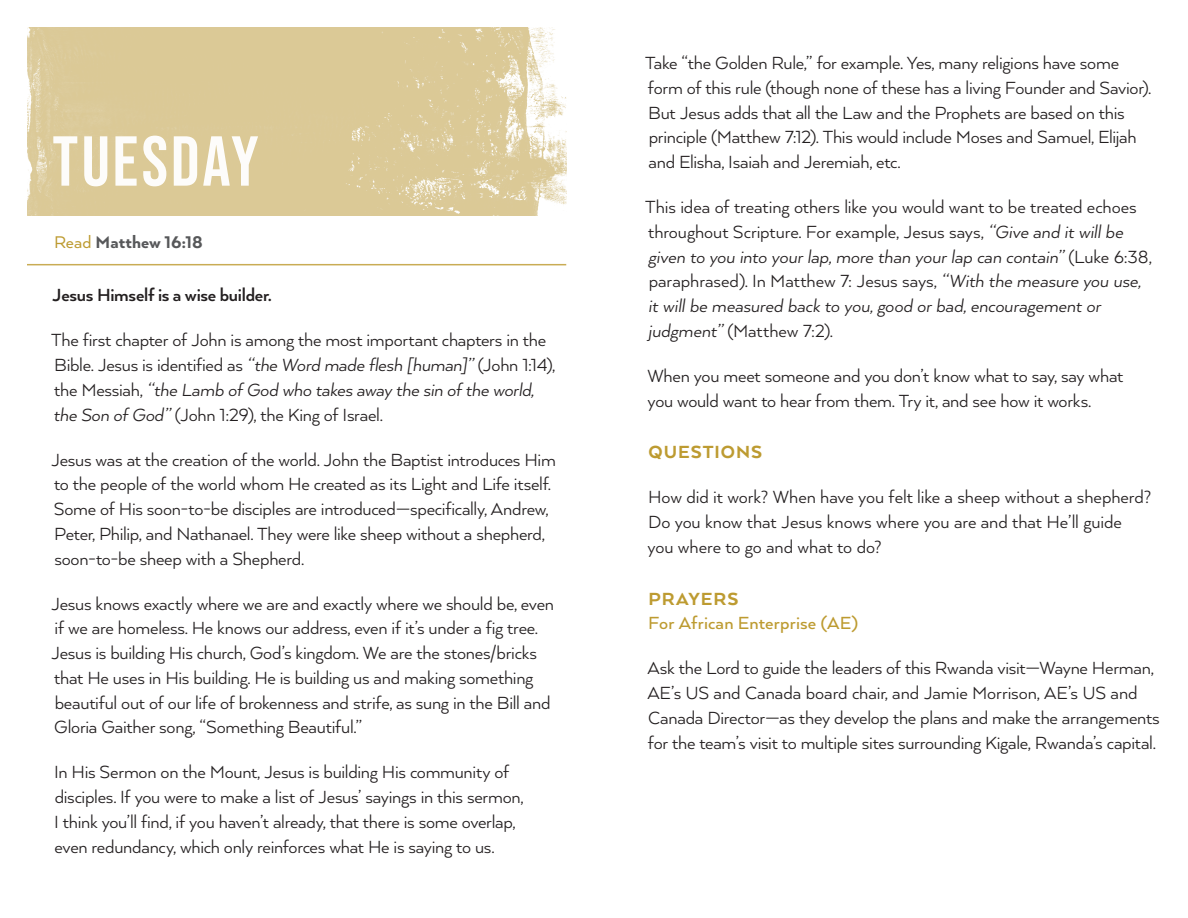
<style>
.page{position:relative;width:1188px;height:918px;background:#fff}
.page>*{position:absolute;margin:0;border:0;box-sizing:border-box;transform-origin:0 0}
.t1{font:70.5px "Bebas Neue";letter-spacing:.04em;color:#fff}
.Body{font:20.25px/24.8px "Arquitecta";letter-spacing:-.015em;color:#231f20}
.Body-2{font:500 20.25px/24.8px "Arquitecta";letter-spacing:.005em;color:#bd9b31}
.Body-3{font:700 20.25px "Arquitecta";letter-spacing:-.015em;color:#231f20}
.Body-4{font:800 20.25px "Arquitecta";letter-spacing:.05em;color:#bd9b31}
.Weekly_verses{font:800 19.5px "Arquitecta";color:#57585a}
.s1{font-weight:400;color:#bd9b31}
.s2{font-style:italic}
.s3{font-weight:800}
</style>
<div class="page">
<hr style="left:27px;top:264px;width:539px;height:1px;background:#c9ac54">
<img style="left:27px;top:27px;width:540px;height:189px">
<h1 class="t1" style="left:52px;top:121px;width:208px">TUESDAY</h1>
<p class="Weekly_verses" style="left:54px;top:230px;width:150px"><span class="s1">Read</span> Matthew 16:18</p>
<p class="Body-3" style="left:52px;top:283px;width:221px">Jesus Himself is a wise builder.</p>
<p class="Body" style="left:51px;top:327px;width:505px">The first chapter of John is among the most important chapters in the Bible. Jesus is identified as <span class="s2">“the Word made flesh [human]”</span> (John 1:14), the Messiah, <span class="s2">“the Lamb of God who takes away the sin of the world, the Son of God”</span> (John 1:29), the King of Israel.</p>
<p class="Body" style="left:51px;top:446px;width:506px">Jesus was at the creation of the world. John the Baptist introduces Him to the people of the world whom He created as its Light and Life itself.<br>Some of His soon-to-be disciples are introduced—specifically, Andrew, Peter, Philip, and Nathanael. They were like sheep without a shepherd, soon-to-be sheep with a Shepherd.</p>
<p class="Body" style="left:51px;top:590px;width:504px">Jesus knows exactly where we are and exactly where we should be, even if we are homeless. He knows our address, even if it’s under a fig tree.<br>Jesus is building His church, God’s kingdom. We are the stones/bricks that He uses in His building. He is building us and making something beautiful out of our life of brokenness and strife, as sung in the Bill and Gloria Gaither song, “Something Beautiful.”</p>
<p class="Body" style="left:54px;top:759px;width:471px">In His Sermon on the Mount, Jesus is building His community of disciples. If you were to make a list of Jesus’ sayings in this sermon, I think you’ll find, if you haven’t already, that there is some overlap, even redundancy, which only reinforces what He is saying to us.</p>
<p class="Body" style="left:645px;top:50px;width:507px">Take “the Golden Rule,” for example. Yes, many religions have some form of this rule (though none of these has a living Founder and Savior).<br>But Jesus adds that all the Law and the Prophets are based on this principle (Matthew 7:12). This would include Moses and Samuel, Elijah and Elisha, Isaiah and Jeremiah, etc.</p>
<p class="Body" style="left:645px;top:194px;width:508px">This idea of treating others like you would want to be treated echoes throughout Scripture. For example, Jesus says, <span class="s2">“Give and it will be given to you into your lap, more than your lap can contain”</span> (Luke 6:38, paraphrased). In Matthew 7: Jesus says, <span class="s2">“With the measure you use, it will be measured back to you, good or bad, encouragement or judgment”</span> (Matthew 7:2).</p>
<p class="Body" style="left:647px;top:363px;width:477px">When you meet someone and you don’t know what to say, say what you would want to hear from them. Try it, and see how it works.</p>
<p class="Body-4" style="left:648px;top:440px;width:115px">QUESTIONS</p>
<p class="Body" style="left:648px;top:484px;width:505px">How did it work? When have you felt like a sheep without a shepherd?<br>Do you know that Jesus knows where you are and that He’ll guide you where to go and what to do?</p>
<p class="Body-2" style="left:648px;top:585px;width:211px"><span class="s3">PRAYERS<br></span>For African Enterprise (AE)</p>
<p class="Body" style="left:647px;top:655px;width:514px">Ask the Lord to guide the leaders of this Rwanda visit—Wayne Herman, AE’s US and Canada board chair, and Jamie Morrison, AE’s US and Canada Director—as they develop the plans and make the arrangements for the team’s visit to multiple sites surrounding Kigale, Rwanda’s capital.</p>
</div>
